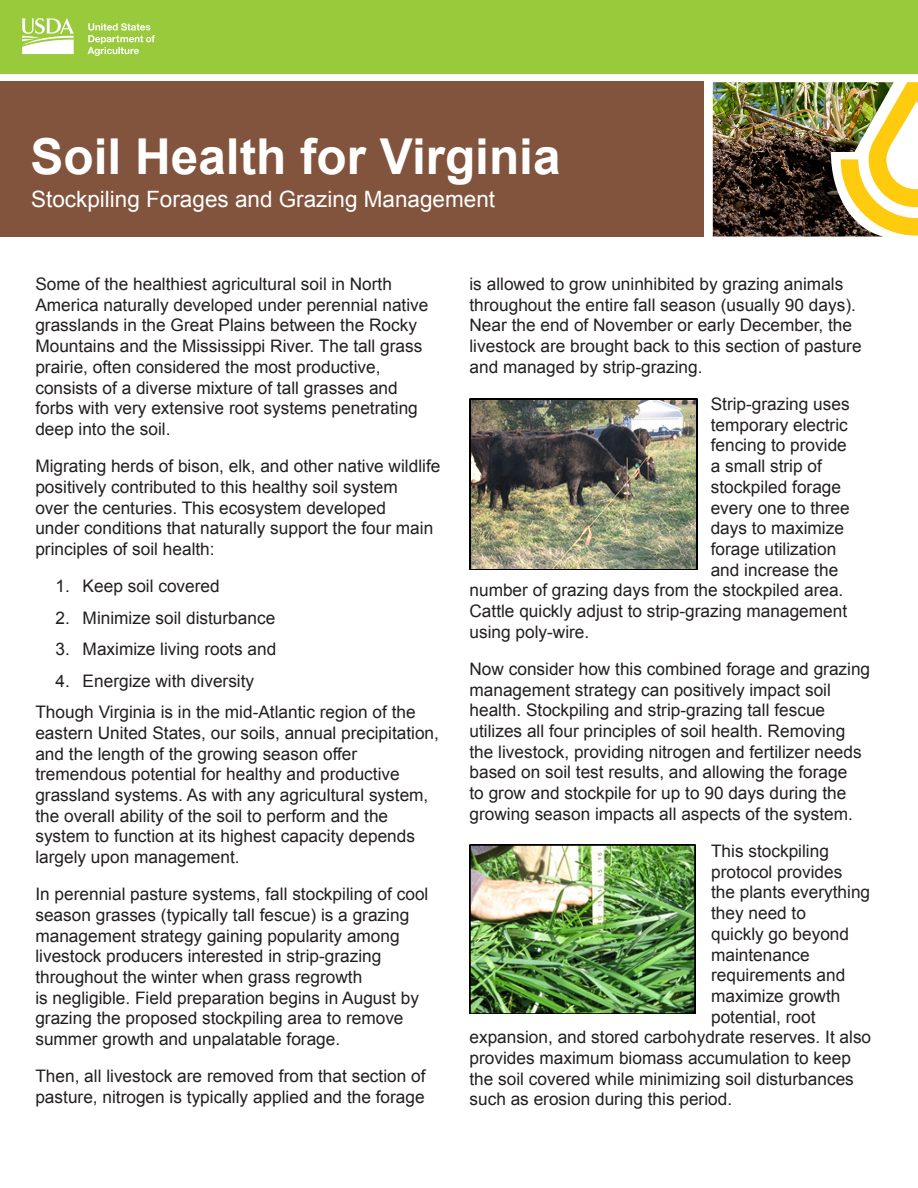
<style>
.page{position:relative;width:918px;height:1188px;background:#fff}
.page>*{position:absolute;margin:0;border:0;box-sizing:border-box;transform-origin:0 0}
.Fact_Sheet_Title{font:700 49.5px "Arial";color:#fff}
.Fact_Sheet_Subtitle{font:22.5px "Arial";color:#fff}
.Body_Text{font:17.25px/20.7px "Arial";color:#231f20}
</style>
<div class="page">
<div style="left:0;top:0;width:918px;height:74px;background:#99ca3b"></div>
<svg style="left:22px;top:18px;width:52px;height:36px"></svg>
<svg style="left:88px;top:23px;width:67px;height:33px"></svg>
<div style="left:0;top:82px;width:704px;height:155px;background:#82543e"></div>
<svg style="left:894px;top:82px;width:24px;height:154px"></svg>
<img style="left:713px;top:82px;width:181px;height:155px">
<img style="left:469px;top:398px;width:229px;height:172px">
<img style="left:469px;top:844px;width:227px;height:170px">
<p class="Fact_Sheet_Title" style="left:31px;top:123px;width:531px">Soil Health for Virginia</p>
<p class="Fact_Sheet_Subtitle" style="left:31px;top:185px;width:465px">Stockpiling Forages and Grazing Management</p>
<p class="Body_Text" style="left:35px;top:274px;width:395px">Some of the healthiest agricultural soil in North America naturally developed under perennial native grasslands in the Great Plains between the Rocky Mountains and the Mississippi River. The tall grass prairie, often considered the most productive, consists of a diverse mixture of tall grasses and forbs with very extensive root systems penetrating deep into the soil.</p>
<p class="Body_Text" style="left:35px;top:456px;width:406px">Migrating herds of bison, elk, and other native wildlife positively contributed to this healthy soil system<br>over the centuries. This ecosystem developed<br>under conditions that naturally support the four main principles of soil health:</p>
<p class="Body_Text" style="left:56px;top:576px;width:166px">1. Keep soil covered</p>
<p class="Body_Text" style="left:56px;top:607px;width:221px">2. Minimize soil disturbance</p>
<p class="Body_Text" style="left:56px;top:639px;width:222px">3. Maximize living roots and</p>
<p class="Body_Text" style="left:56px;top:670px;width:200px">4. Energize with diversity</p>
<p class="Body_Text" style="left:35px;top:702px;width:405px">Though Virginia is in the mid-Atlantic region of the eastern United States, our soils, annual precipitation, and the length of the growing season offer tremendous potential for healthy and productive grassland systems. As with any agricultural system, the overall ability of the soil to perform and the system to function at its highest capacity depends largely upon management.</p>
<p class="Body_Text" style="left:35px;top:884px;width:395px">In perennial pasture systems, fall stockpiling of cool season grasses (typically tall fescue) is a grazing management strategy gaining popularity among livestock producers interested in strip-grazing throughout the winter when grass regrowth<br>is negligible. Field preparation begins in August by grazing the proposed stockpiling area to remove summer growth and unpalatable forage.</p>
<p class="Body_Text" style="left:35px;top:1066px;width:392px">Then, all livestock are removed from that section of pasture, nitrogen is typically applied and the forage</p>
<p class="Body_Text" style="left:470px;top:274px;width:394px">is allowed to grow uninhibited by grazing animals throughout the entire fall season (usually 90 days).<br>Near the end of November or early December, the livestock are brought back to this section of pasture and managed by strip-grazing.</p>
<p class="Body_Text" style="left:711px;top:394px;width:141px">Strip-grazing uses</p>
<p class="Body_Text" style="left:711px;top:414px;width:139px">temporary electric</p>
<p class="Body_Text" style="left:711px;top:435px;width:138px">fencing to provide</p>
<p class="Body_Text" style="left:711px;top:456px;width:113px">a small strip of</p>
<p class="Body_Text" style="left:711px;top:477px;width:132px">stockpiled forage</p>
<p class="Body_Text" style="left:711px;top:497px;width:141px">every one to three</p>
<p class="Body_Text" style="left:711px;top:518px;width:135px">days to maximize</p>
<p class="Body_Text" style="left:711px;top:539px;width:127px">forage utilization</p>
<p class="Body_Text" style="left:711px;top:559px;width:129px">and increase the</p>
<p class="Body_Text" style="left:470px;top:580px;width:375px">number of grazing days from the stockpiled area.</p>
<p class="Body_Text" style="left:470px;top:601px;width:379px">Cattle quickly adjust to strip-grazing management</p>
<p class="Body_Text" style="left:470px;top:621px;width:121px">using poly-wire.</p>
<p class="Body_Text" style="left:470px;top:659px;width:402px">Now consider how this combined forage and grazing management strategy can positively impact soil health. Stockpiling and strip-grazing tall fescue utilizes all four principles of soil health. Removing the livestock, providing nitrogen and fertilizer needs based on soil test results, and allowing the forage<br>to grow and stockpile for up to 90 days during the growing season impacts all aspects of the system.</p>
<p class="Body_Text" style="left:711px;top:841px;width:119px">This stockpiling</p>
<p class="Body_Text" style="left:711px;top:861px;width:133px">protocol provides</p>
<p class="Body_Text" style="left:711px;top:882px;width:161px">the plants everything</p>
<p class="Body_Text" style="left:711px;top:903px;width:96px">they need to</p>
<p class="Body_Text" style="left:711px;top:924px;width:140px">quickly go beyond</p>
<p class="Body_Text" style="left:711px;top:944px;width:100px">maintenance</p>
<p class="Body_Text" style="left:711px;top:965px;width:136px">requirements and</p>
<p class="Body_Text" style="left:711px;top:986px;width:131px">maximize growth</p>
<p class="Body_Text" style="left:711px;top:1006px;width:106px">potential, root</p>
<p class="Body_Text" style="left:470px;top:1027px;width:403px">expansion, and stored carbohydrate reserves. It also</p>
<p class="Body_Text" style="left:470px;top:1048px;width:383px">provides maximum biomass accumulation to keep</p>
<p class="Body_Text" style="left:470px;top:1068px;width:386px">the soil covered while minimizing soil disturbances</p>
<p class="Body_Text" style="left:470px;top:1089px;width:264px">such as erosion during this period.</p>
</div>
